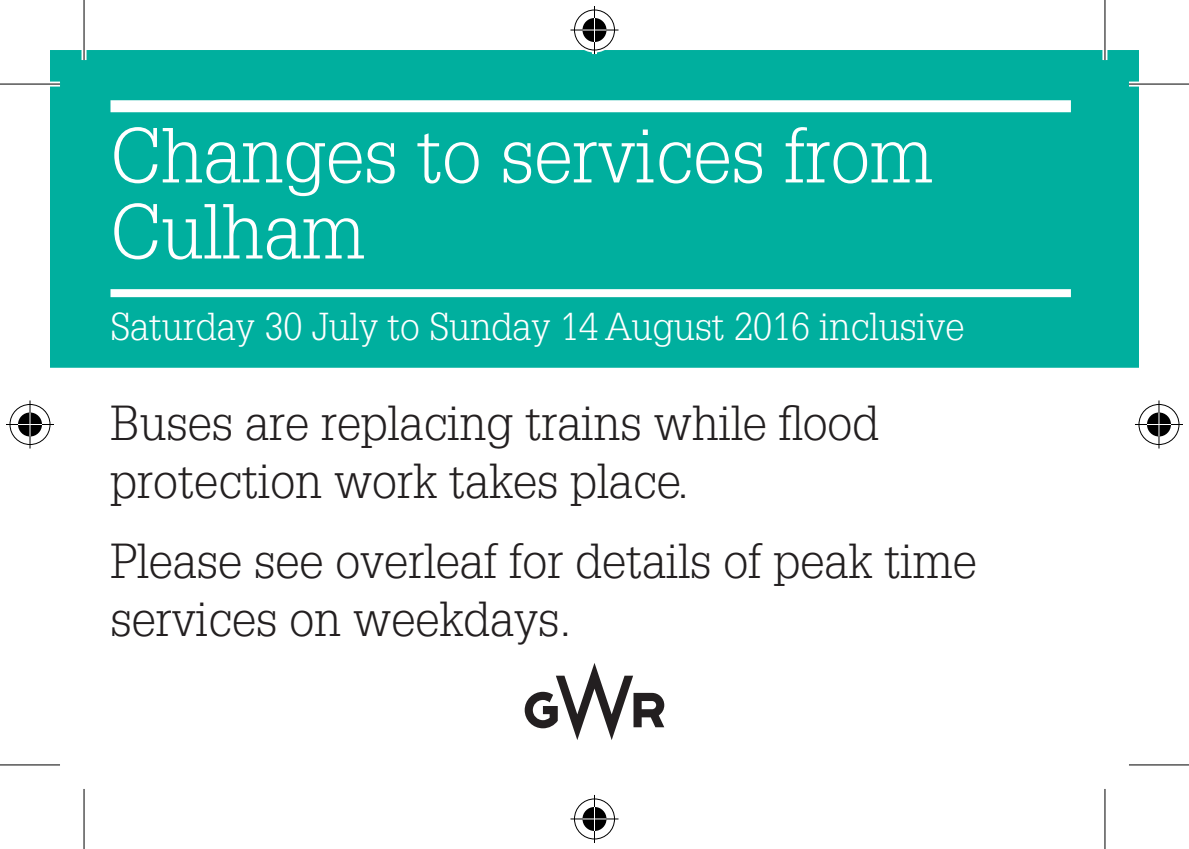
<style>
.page{position:relative;width:1189px;height:849px;background:#fff}
.page>*{position:absolute;margin:0;border:0;box-sizing:border-box;transform-origin:0 0}
.t1{font:300 76px/76px "Glypha";color:#fff}
.t2{font:300 48px/57.6px "Glypha";color:#231f20}
.t3{font:300 38px "Glypha";color:#fff}
</style>
<div class="page">
<div style="left:52px;top:52px;width:1084px;height:313px;background:#00af9e"></div>
<div style="left:50px;top:50px;width:1088px;height:317px;border:4px solid #00af9e"></div>
<svg style="left:524px;top:663px;width:140px;height:77px"></svg>
<div style="left:110px;top:100px;width:960px;height:12px;background:#fff"></div>
<div style="left:110px;top:289px;width:960px;height:8px;background:#fff"></div>
<div style="left:0;top:82px;width:60px;height:5px;background:#fff"></div>
<div style="left:1128px;top:82px;width:60px;height:5px;background:#fff"></div>
<svg style="left:0;top:765px;width:60px;height:1px"></svg>
<svg style="left:1129px;top:765px;width:59px;height:1px"></svg>
<hr style="left:82px;top:0;width:4px;height:60px;background:#fff">
<svg style="left:1102px;top:0;width:5px;height:60px"></svg>
<svg style="left:1105px;top:789px;width:1px;height:59px"></svg>
<hr style="left:0;top:83px;width:60px;height:2px;background:#000">
<hr style="left:1128px;top:83px;width:60px;height:2px;background:#000">
<hr style="left:0;top:764px;width:60px;height:1px;background:#000">
<hr style="left:1128px;top:764px;width:60px;height:1px;background:#000">
<hr style="left:83px;top:0;width:2px;height:60px;background:#000">
<hr style="left:83px;top:788px;width:2px;height:60px;background:#000">
<hr style="left:1104px;top:0;width:1px;height:60px;background:#000">
<hr style="left:1104px;top:788px;width:1px;height:60px;background:#000">
<div style="left:572px;top:8px;width:45px;height:45px;border:5px solid #fff;border-radius:50%"></div>
<div style="left:570px;top:28px;width:48px;height:5px;background:#fff"></div>
<div style="left:592px;top:6px;width:5px;height:48px;background:#fff"></div>
<div style="left:580px;top:16px;width:29px;height:29px;border:5px solid #fff;border-radius:50%"></div>
<div style="left:574px;top:10px;width:41px;height:41px;border:1px solid #000;border-radius:50%"></div>
<hr style="left:570px;top:29px;width:48px;height:2px;background:#000">
<hr style="left:594px;top:6px;width:1px;height:48px;background:#000">
<div style="left:582px;top:18px;width:24px;height:24px;background:#000;border-radius:50%"></div>
<hr style="left:582px;top:29px;width:24px;height:2px;background:#fff">
<svg style="left:594px;top:18px;width:1px;height:24px"></svg>
<div style="left:572px;top:796px;width:45px;height:45px;border:5px solid #fff;border-radius:50%"></div>
<svg style="left:570px;top:816px;width:48px;height:5px"></svg>
<div style="left:592px;top:794px;width:5px;height:48px;background:#fff"></div>
<div style="left:580px;top:804px;width:29px;height:29px;border:5px solid #fff;border-radius:50%"></div>
<div style="left:574px;top:798px;width:41px;height:41px;border:1px solid #000;border-radius:50%"></div>
<hr style="left:570px;top:818px;width:48px;height:1px;background:#000">
<hr style="left:594px;top:794px;width:1px;height:48px;background:#000">
<svg style="left:582px;top:806px;width:24px;height:24px"></svg>
<div style="left:8px;top:402px;width:44px;height:45px;border:5px solid #fff;border-radius:50%"></div>
<div style="left:6px;top:422px;width:48px;height:5px;background:#fff"></div>
<hr style="left:28px;top:400px;width:4px;height:48px;background:#fff">
<div style="left:16px;top:410px;width:28px;height:29px;border:5px solid #fff;border-radius:50%"></div>
<div style="left:10px;top:404px;width:40px;height:41px;border:1px solid #000;border-radius:50%"></div>
<hr style="left:6px;top:423px;width:48px;height:2px;background:#000">
<hr style="left:29px;top:400px;width:2px;height:48px;background:#000">
<div style="left:18px;top:412px;width:24px;height:24px;background:#000;border-radius:50%"></div>
<hr style="left:18px;top:423px;width:24px;height:2px;background:#fff">
<hr style="left:29px;top:412px;width:2px;height:24px;background:#fff">
<div style="left:1136px;top:402px;width:45px;height:45px;border:5px solid #fff;border-radius:50%"></div>
<div style="left:1134px;top:422px;width:48px;height:5px;background:#fff"></div>
<svg style="left:1156px;top:400px;width:5px;height:48px"></svg>
<div style="left:1144px;top:410px;width:29px;height:29px;border:5px solid #fff;border-radius:50%"></div>
<div style="left:1138px;top:404px;width:41px;height:41px;border:1px solid #000;border-radius:50%"></div>
<hr style="left:1134px;top:423px;width:48px;height:2px;background:#000">
<hr style="left:1158px;top:400px;width:1px;height:48px;background:#000">
<div style="left:1146px;top:412px;width:24px;height:24px;background:#000;border-radius:50%"></div>
<hr style="left:1146px;top:423px;width:24px;height:2px;background:#fff">
<svg style="left:1158px;top:412px;width:1px;height:24px"></svg>
<h1 class="t1" style="left:110px;top:117px;width:824px">Changes to services from<br>Culham</h1>
<p class="t3" style="left:110px;top:304px;width:855px">Saturday 30 July to Sunday 14 August 2016 inclusive</p>
<p class="t2" style="left:110px;top:394px;width:770px">Buses are replacing trains while flood protection work takes place.</p>
<p class="t2" style="left:110px;top:532px;width:868px">Please see overleaf for details of peak time services on weekdays.</p>
</div>
